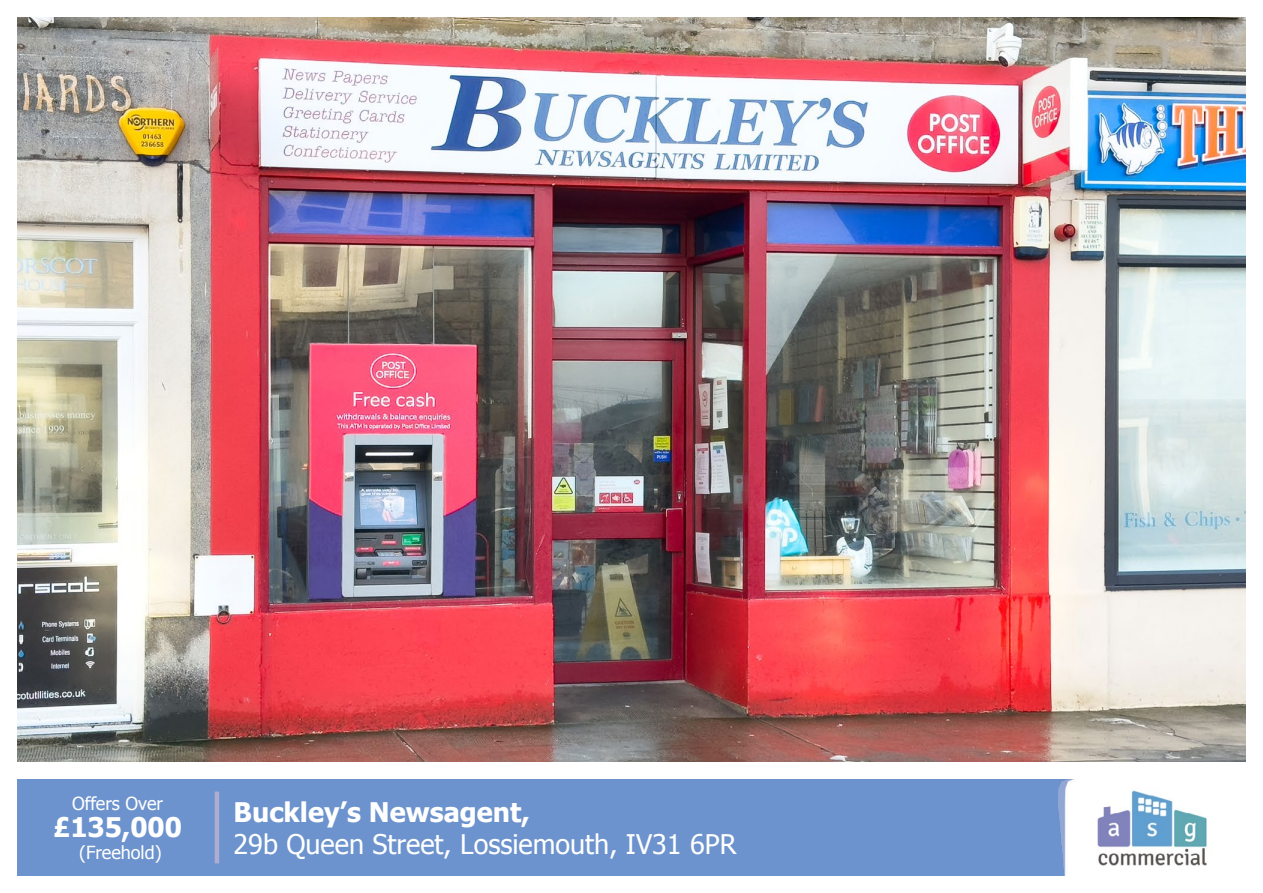
<style>
.page{position:relative;width:1263px;height:893px;background:#fff}
.page>*{position:absolute;margin:0;border:0;box-sizing:border-box;transform-origin:0 0}
.t1{font:27px "Tahoma";color:#fff}
.t2{font:700 27px "Tahoma";color:#fff}
.t3{font:18px "Tahoma";color:#fff}
</style>
<div class="page">
<div style="left:17px;top:779px;width:1057px;height:97px;background:#6c93cd"></div>
<img style="left:1058px;top:779px;width:150px;height:97px">
<hr style="left:215px;top:792px;width:4px;height:71px;background:#aeadd1">
<img style="left:17px;top:17px;width:1229px;height:744px">
<p class="t3" style="left:72px;top:791px;width:93px">Offers Over</p>
<p class="t2" style="left:53px;top:808px;width:130px">£135,000</p>
<p class="t3" style="left:79px;top:840px;width:84px">(Freehold)</p>
<p class="t2" style="left:234px;top:793px;width:298px">Buckley’s Newsagent,</p>
<p class="t1" style="left:234px;top:826px;width:504px">29b Queen Street, Lossiemouth, IV31 6PR</p>
</div>
